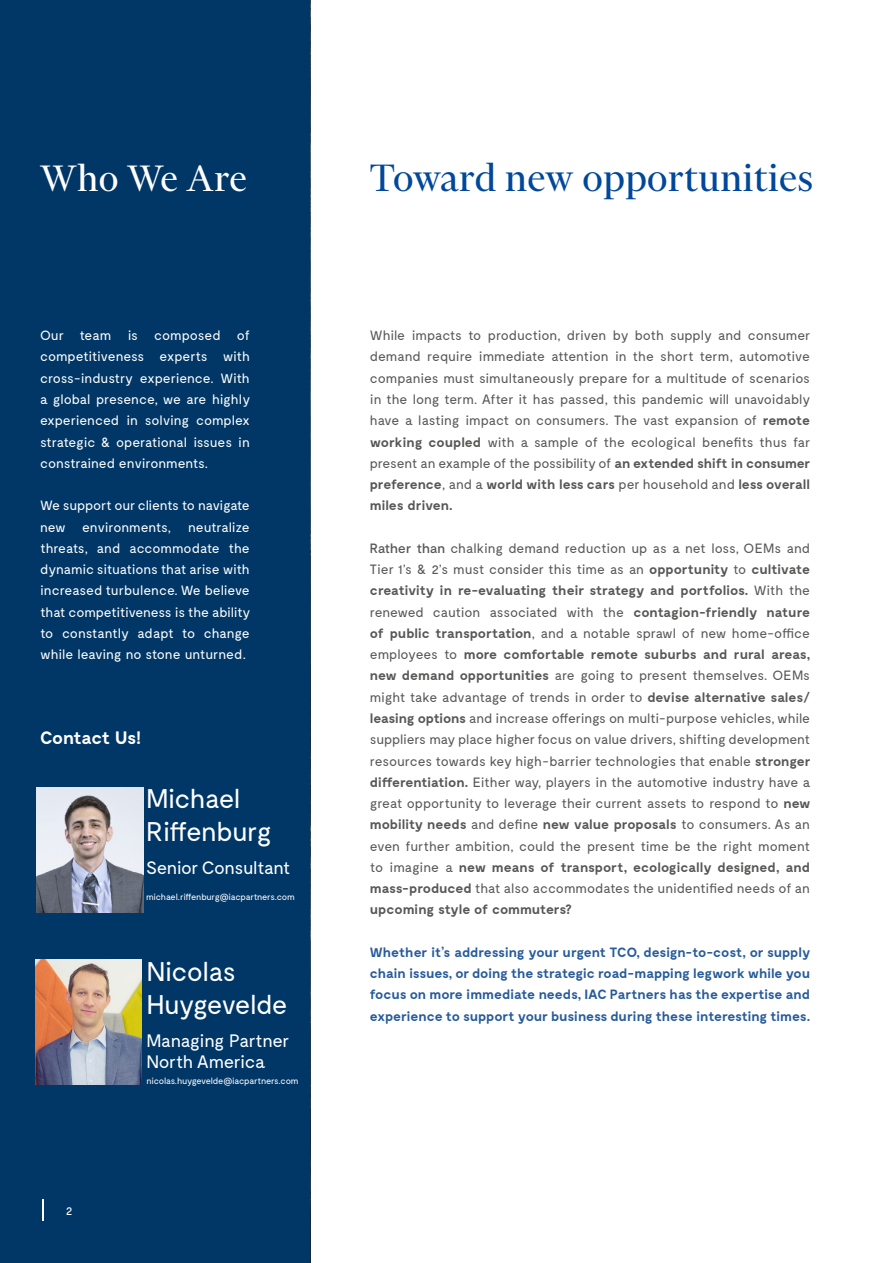
<style>
.page{position:relative;width:893px;height:1263px;background:#fff}
.page>*{position:absolute;margin:0;border:0;box-sizing:border-box;transform-origin:0 0}
.t1{font:43.5px "Financier Display";letter-spacing:.02em;color:#00489a}
.t2{font:42px "Financier Display";letter-spacing:.02em;color:#fff}
.t3{font:27px/33px "Moderat";letter-spacing:-.025em;color:#fff}
.t4{font:18px/21px "Moderat";letter-spacing:-.025em;color:#fff}
.t5{font:700 18px "Moderat";letter-spacing:-.025em;color:#fff}
.t6{font:13.5px/21.3px "Moderat";letter-spacing:-.01em;color:#575756;text-align:justify}
.t7{font:13.5px/21.3px "Moderat";letter-spacing:-.01em;color:#fff;text-align:justify}
.t8{font:700 13.5px/21.3px "Moderat";letter-spacing:-.01em;color:#275b9b;text-align:justify}
.t9{font:12px "Moderat";color:#fff}
.t10{font:9px "Moderat";letter-spacing:-.025em;color:#fff}
.s1{font-weight:700}
.s2{font-weight:500}
</style>
<div class="page">
<div style="left:0;top:0;width:310px;height:1263px;background:#003767"></div>
<img style="left:37px;top:788px;width:106px;height:125px">
<img style="left:35px;top:959px;width:106px;height:125px">
<hr style="left:42px;top:1199px;width:2px;height:21px;background:#fff">
<h2 class="t2" style="left:40px;top:157px;width:208px">Who We Are</h2>
<p class="t7" style="left:40px;top:325px;width:212px">Our team is composed of competitiveness experts with cross-industry experience. With a global presence, we are highly experienced in solving complex strategic &amp; operational issues in constrained environments.</p>
<p class="t7" style="left:40px;top:495px;width:211px">We support our clients to navigate new environments,</p>
<p class="t7" style="left:40px;top:517px;width:212px;text-indent:148px">neutralize threats, and accommodate the dynamic situations that arise with increased turbulence. We believe that competitiveness is the ability to constantly adapt to change while leaving no stone unturned.</p>
<h3 class="t5" style="left:40px;top:728px;width:103px">Contact Us!</h3>
<h3 class="t3" style="left:146px;top:783px;width:127px">Michael<br>Riffenburg</h3>
<h3 class="t4" style="left:146px;top:858px;width:146px">Senior Consultant</h3>
<p class="t10" style="left:146px;top:892px;width:150px">michael.riffenburg@iacpartners.com</p>
<h3 class="t3" style="left:146px;top:955px;width:143px">Nicolas<br>Huygevelde</h3>
<h3 class="t4" style="left:146px;top:1030px;width:144px">Managing Partner<br>North America</h3>
<p class="t9" style="left:66px;top:1204px;width:8px">2</p>
<p class="t10" style="left:146px;top:1076px;width:154px">nicolas.huygevelde@iacpartners.com</p>
<h1 class="t1" style="left:370px;top:155px;width:445px">Toward new opportunities</h1>
<p class="t6" style="left:370px;top:325px;width:442px">While impacts to production, driven by both supply and consumer demand require immediate attention in the short term, automotive companies must simultaneously prepare for a multitude of scenarios in the long term. After it has passed, this pandemic will unavoidably have a lasting impact on consumers. The vast expansion of <span class="s1">remote working coupled</span> with a sample of the ecological benefits thus far present an example of the possibility of <span class="s1">an extended shift in consumer preference</span>, and a <span class="s1">world with less cars</span> per household and <span class="s1">less overall miles driven.</span></p>
<p class="t6" style="left:370px;top:538px;width:442px"><span class="s2">Rather than</span> chalking demand reduction up as a net loss, OEMs and Tier 1’s &amp; 2’s must consider this time as an <span class="s1">opportunity</span> to <span class="s1">cultivate creativity in re-evaluating their strategy and portfolios.</span> With the renewed caution associated with the <span class="s1">contagion-friendly nature of public transportation</span>, and a notable sprawl of new home-office employees to <span class="s1">more comfortable remote suburbs and rural areas, new demand opportunities</span> are going to present themselves. OEMs might take advantage of trends in order to <span class="s1">devise alternative sales/ leasing options</span> and increase offerings on multi-purpose vehicles, while suppliers may place higher focus on value drivers, shifting development resources towards key high-barrier technologies that enable <span class="s1">stronger differentiation.</span> Either way, players in the automotive industry have a great opportunity to leverage their current assets to respond to <span class="s1">new mobility needs</span> and define <span class="s1">new value proposals</span> to consumers. As an even further ambition, could the present time be the right moment to imagine a <span class="s1">new means of transport, ecologically designed, and mass-produced</span> that also accommodates the unidentified needs of an <span class="s1">upcoming style of commuters?</span></p>
<p class="t8" style="left:370px;top:942px;width:442px">Whether it’s addressing your urgent TCO, design-to-cost, or supply chain issues, or doing the strategic road-mapping legwork while you focus on more immediate needs, IAC Partners has the expertise and experience to support your business during these interesting times.</p>
</div>
